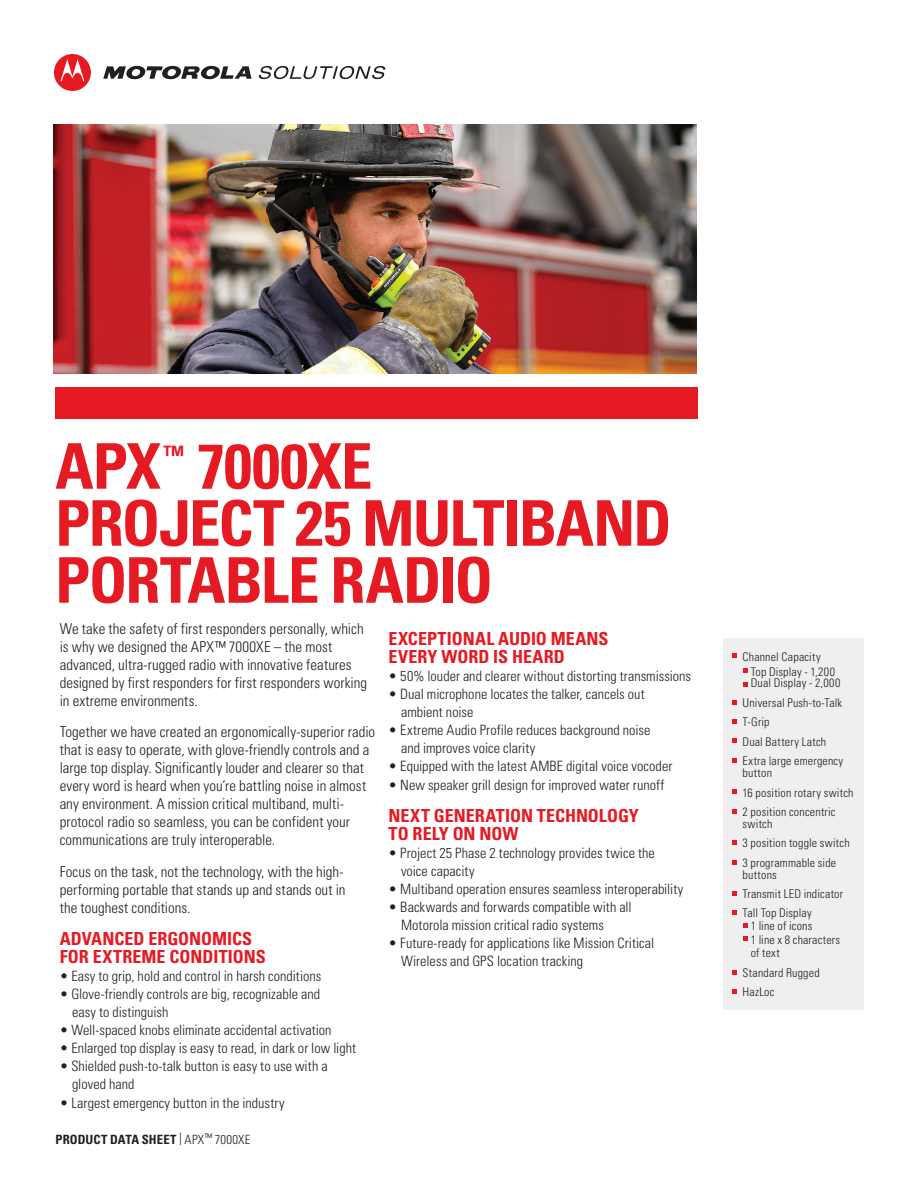
<style>
.page{position:relative;width:918px;height:1188px;background:#fff}
.page>*{position:absolute;margin:0;border:0;box-sizing:border-box;transform-origin:0 0}
.t1{font:700 condensed 63px/57px "Univers";letter-spacing:-.025em;color:#e51a23}
.t2{font:700 condensed 24px "Univers";color:#e51a23}
.t3{font:700 condensed 18px/18.5px "Univers";color:#e51a23}
.t4{font:300 condensed 15px/18px "Univers";color:#231f20}
.t5{font:300 condensed 14.25px/18px "Univers";letter-spacing:.005em;color:#231f20}
.t6{font:700 condensed 12.75px "Univers";letter-spacing:.01em;color:#231f20}
.t7{font:300 condensed 12px/19.4px "Univers";letter-spacing:.015em;color:#231f20}
.s1{font-weight:300}
</style>
<div class="page">
<div style="left:723px;top:638px;width:141px;height:372px;background:#f0efef"></div>
<div style="left:55px;top:387px;width:643px;height:31px;background:#e51a23"></div>
<svg style="left:733px;top:654px;width:4px;height:4px"></svg>
<svg style="left:744px;top:669px;width:4px;height:4px"></svg>
<svg style="left:744px;top:682px;width:4px;height:5px"></svg>
<svg style="left:733px;top:700px;width:4px;height:4px"></svg>
<svg style="left:733px;top:719px;width:4px;height:5px"></svg>
<svg style="left:733px;top:739px;width:4px;height:4px"></svg>
<svg style="left:733px;top:758px;width:4px;height:5px"></svg>
<svg style="left:733px;top:790px;width:4px;height:4px"></svg>
<svg style="left:733px;top:809px;width:4px;height:4px"></svg>
<svg style="left:733px;top:840px;width:4px;height:5px"></svg>
<svg style="left:733px;top:860px;width:4px;height:4px"></svg>
<svg style="left:733px;top:891px;width:4px;height:5px"></svg>
<svg style="left:733px;top:910px;width:4px;height:4px"></svg>
<svg style="left:744px;top:923px;width:4px;height:4px"></svg>
<svg style="left:744px;top:936px;width:4px;height:5px"></svg>
<svg style="left:733px;top:970px;width:4px;height:4px"></svg>
<svg style="left:733px;top:989px;width:4px;height:5px"></svg>
<img style="left:54px;top:125px;width:643px;height:248px">
<svg style="left:103px;top:66px;width:148px;height:14px"></svg>
<svg style="left:54px;top:54px;width:37px;height:37px"></svg>
<svg style="left:259px;top:66px;width:126px;height:13px"></svg>
<h1 class="t1" style="left:55px;top:438px;width:107px">APX</h1>
<h2 class="t2" style="left:163px;top:440px;width:22px">™</h2>
<h1 class="t1" style="left:55px;top:438px;width:618px;text-indent:142px">7000XE<br>PROJECT 25 MULTIBAND<br>PORTABLE RADIO</h1>
<p class="t4" style="left:60px;top:620px;width:309px">We take the safety of first responders personally, which is why we designed the APX™ 7000XE – the most advanced, ultra-rugged radio with innovative features designed by first responders for first responders working in extreme environments.</p>
<p class="t4" style="left:60px;top:723px;width:317px">Together we have created an ergonomically-superior radio that is easy to operate, with glove-friendly controls and a large top display. Significantly louder and clearer so that every word is heard when you’re battling noise in almost any environment. A mission critical multiband, multi&shy;protocol radio so seamless, you can be confident your communications are truly interoperable.</p>
<p class="t4" style="left:60px;top:863px;width:287px">Focus on the task, not the technology, with the high&shy;performing portable that stands up and stands out in the toughest conditions.</p>
<p class="t3" style="left:60px;top:929px;width:208px">ADVANCED ERGONOMICS<br>FOR EXTREME CONDITIONS</p>
<p class="t5" style="left:60px;top:967px;width:263px">• Easy to grip, hold and control in harsh conditions</p>
<p class="t5" style="left:72px;top:985px;width:250px;text-indent:-12px">• Glove-friendly controls are big, recognizable and easy to distinguish</p>
<p class="t5" style="left:60px;top:1021px;width:273px">• Well-spaced knobs eliminate accidental activation</p>
<p class="t5" style="left:60px;top:1039px;width:298px">• Enlarged top display is easy to read, in dark or low light</p>
<p class="t5" style="left:72px;top:1057px;width:257px;text-indent:-12px">• Shielded push-to-talk button is easy to use with a gloved hand</p>
<p class="t5" style="left:60px;top:1094px;width:226px">• Largest emergency button in the industry</p>
<p class="t3" style="left:389px;top:629px;width:221px">EXCEPTIONAL AUDIO MEANS<br>EVERY WORD IS HEARD</p>
<p class="t5" style="left:389px;top:667px;width:304px">• 50% louder and clearer without distorting transmissions</p>
<p class="t5" style="left:401px;top:685px;width:245px;text-indent:-12px">• Dual microphone locates the talker, cancels out ambient noise</p>
<p class="t5" style="left:401px;top:721px;width:251px;text-indent:-12px">• Extreme Audio Profile reduces background noise and improves voice clarity</p>
<p class="t5" style="left:389px;top:757px;width:285px">• Equipped with the latest AMBE digital voice vocoder</p>
<p class="t5" style="left:389px;top:776px;width:277px">• New speaker grill design for improved water runoff</p>
<p class="t3" style="left:389px;top:806px;width:252px">NEXT GENERATION TECHNOLOGY<br>TO RELY ON NOW</p>
<p class="t5" style="left:401px;top:844px;width:255px;text-indent:-12px">• Project 25 Phase 2 technology provides twice the voice capacity</p>
<p class="t5" style="left:389px;top:880px;width:296px">• Multiband operation ensures seamless interoperability</p>
<p class="t5" style="left:401px;top:898px;width:232px;text-indent:-12px">• Backwards and forwards compatible with all<br>Motorola mission critical radio systems</p>
<p class="t5" style="left:401px;top:934px;width:255px;text-indent:-12px">• Future-ready for applications like Mission Critical<br>Wireless and GPS location tracking</p>
<p class="t6" style="left:55px;top:1132px;width:197px">PRODUCT DATA SHEET <span class="s1">| APX</span><sup>™</sup> <span class="s1">7000XE</span></p>
<p class="t7" style="left:751px;top:649px;width:86px;line-height:15.6px;text-indent:-8px">Channel Capacity<br>Top Display - 1,200</p>
<p class="t7" style="left:743px;top:673px;width:102px;text-indent:8px">Dual Display - 2,000<br>Universal Push-to-Talk<br>T-Grip<br>Dual Battery Latch<br>Extra large emergency</p>
<p class="t7" style="left:743px;top:763px;width:113px">button<br>16 position rotary switch<br>2 position concentric</p>
<p class="t7" style="left:743px;top:814px;width:109px">switch<br>3 position toggle switch<br>3 programmable side</p>
<p class="t7" style="left:743px;top:865px;width:102px">buttons<br>Transmit LED indicator<br>Tall Top Display</p>
<p class="t7" style="left:751px;top:919px;width:91px;line-height:13.5px">1 line of icons<br>1 line x 8 characters of text</p>
<p class="t7" style="left:743px;top:963px;width:79px">Standard Rugged<br>HazLoc</p>
</div>
